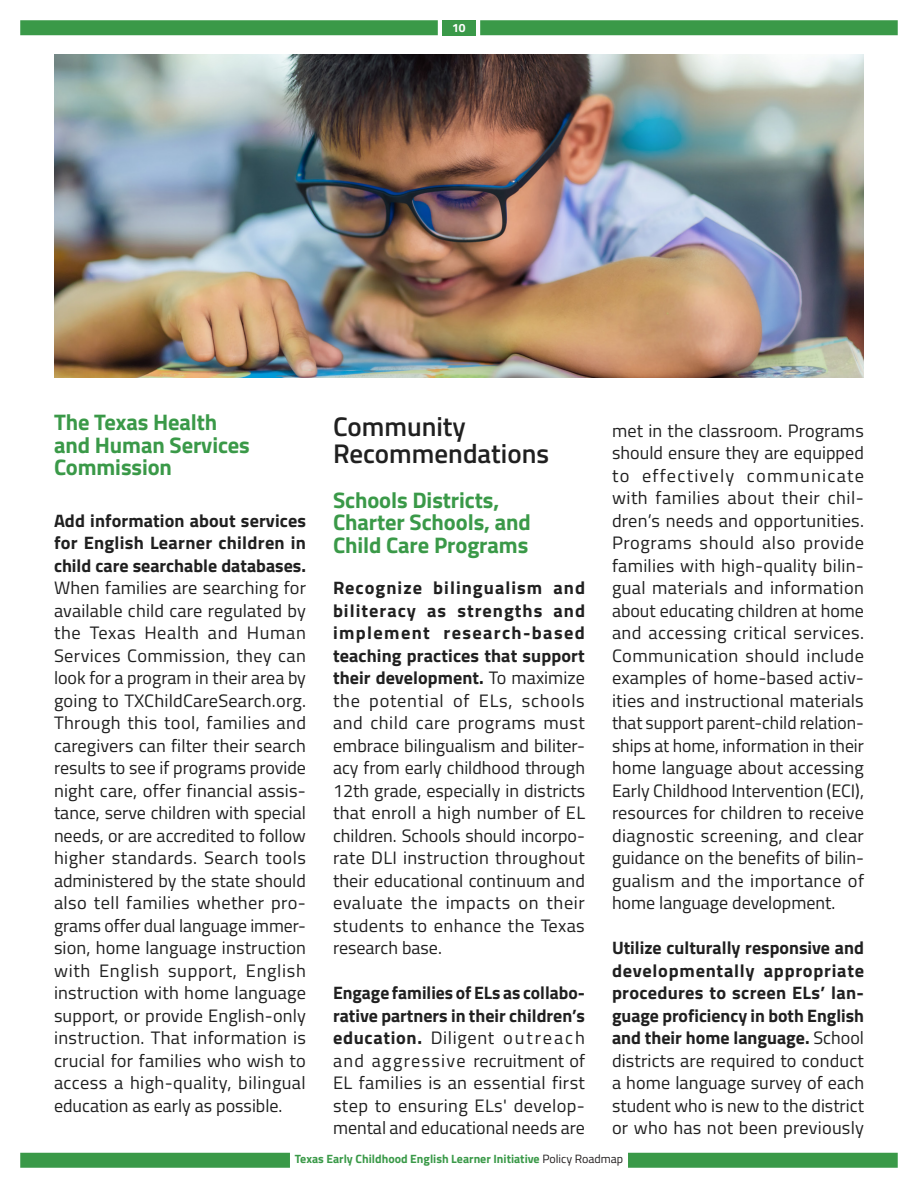
<style>
.page{position:relative;width:918px;height:1188px;background:#fff}
.page>*{position:absolute;margin:0;border:0;box-sizing:border-box;transform-origin:0 0}
.t1{font:600 27px/27px "Titillium Web";color:#202020}
.t2{font:700 22.5px/22.5px "Titillium Web";letter-spacing:-.005em;color:#3a9948}
.Normal_Text{font:18px/22.5px "Titillium Web";letter-spacing:.015em;color:#202020;text-align:justify}
.Normal_Text-2{font:700 18px/22.5px "Titillium Web";color:#202020;text-align:justify}
.t3{font:700 12px "Titillium Web";color:#3a9948}
.t4{font:700 12px "Titillium Web";color:#fff}
.s1{font-weight:700}
.s2{font-weight:400}
.s3{font-weight:400;color:#231f20}
</style>
<div class="page">
<div style="left:442px;top:20px;width:34px;height:15px;background:#3a9948"></div>
<div style="left:480px;top:20px;width:418px;height:15px;background:#3a9948"></div>
<div style="left:20px;top:20px;width:418px;height:15px;background:#3a9948"></div>
<div style="left:20px;top:1153px;width:270px;height:15px;background:#3a9948"></div>
<div style="left:628px;top:1153px;width:270px;height:15px;background:#3a9948"></div>
<img style="left:54px;top:54px;width:810px;height:324px">
<p class="t4" style="left:452px;top:19px;width:15px">10</p>
<h3 class="t2" style="left:54px;top:410px;width:197px">The Texas Health and Human Services<br>Commission</h3>
<p class="Normal_Text" style="left:54px;top:508px;width:254px"><span class="s1">Add information about services for English Learner children in child care searchable databases.<br></span>When families are searching for available child care regulated by the Texas Health and Human Services Commission, they can look for a program in their area by going to TXChildCareSearch.org.<br>Through this tool, families and caregivers can filter their search results to see if programs provide night care, offer financial assis&shy;tance, serve children with special needs, or are accredited to follow higher standards. Search tools administered by the state should also tell families whether pro&shy;grams offer dual language immer&shy;sion, home language instruction with English support, English instruction with home language support, or provide English-only instruction. That information is crucial for families who wish to access a high-quality, bilingual education as early as possible.</p>
<h2 class="t1" style="left:333px;top:411px;width:218px">Community<br>Recommendations</h2>
<h3 class="t2" style="left:333px;top:487px;width:199px">Schools Districts,<br>Charter Schools, and<br>Child Care Programs</h3>
<p class="Normal_Text" style="left:333px;top:576px;width:254px"><span class="s1">Recognize bilingualism and biliteracy as strengths and implement research-based teaching practices that support their development.</span> To maximize the potential of ELs, schools and child care programs must embrace bilingualism and biliter&shy;acy from early childhood through 12th grade, especially in districts that enroll a high number of EL children. Schools should incorpo&shy;rate DLI instruction throughout their educational continuum and evaluate the impacts on their students to enhance the Texas research base.</p>
<p class="Normal_Text" style="left:333px;top:981px;width:254px"><span class="s1">Engage families of ELs as collabo&shy;rative partners in their children’s education.</span> Diligent outreach and aggressive recruitment of EL families is an essential first step to ensuring ELs' develop&shy;mental and educational needs are</p>
<p class="Normal_Text" style="left:612px;top:418px;width:254px">met in the classroom. Programs should ensure they are equipped to effectively communicate with families about their chil&shy;dren’s needs and opportunities.<br>Programs should also provide families with high-quality bilin&shy;gual materials and information about educating children at home and accessing critical services.<br>Communication should include examples of home-based activ&shy;ities and instructional materials that support parent-child relation&shy;ships at home, information in their home language about accessing Early Childhood Intervention (ECI), resources for children to receive diagnostic screening, and clear guidance on the benefits of bilin&shy;gualism and the importance of home language development.</p>
<p class="Normal_Text-2" style="left:612px;top:936px;width:254px">Utilize culturally responsive and developmentally appropriate procedures to screen ELs’ lan&shy;guage proficiency in both English and their home language. <span class="s2">School districts are required to conduct a home language survey of each student who is new to the district or who has not been previously</span></p>
<p class="t3" style="left:295px;top:1150px;width:330px">Texas Early Childhood English Learner Initiative <span class="s3">Policy Roadmap</span></p>
</div>
